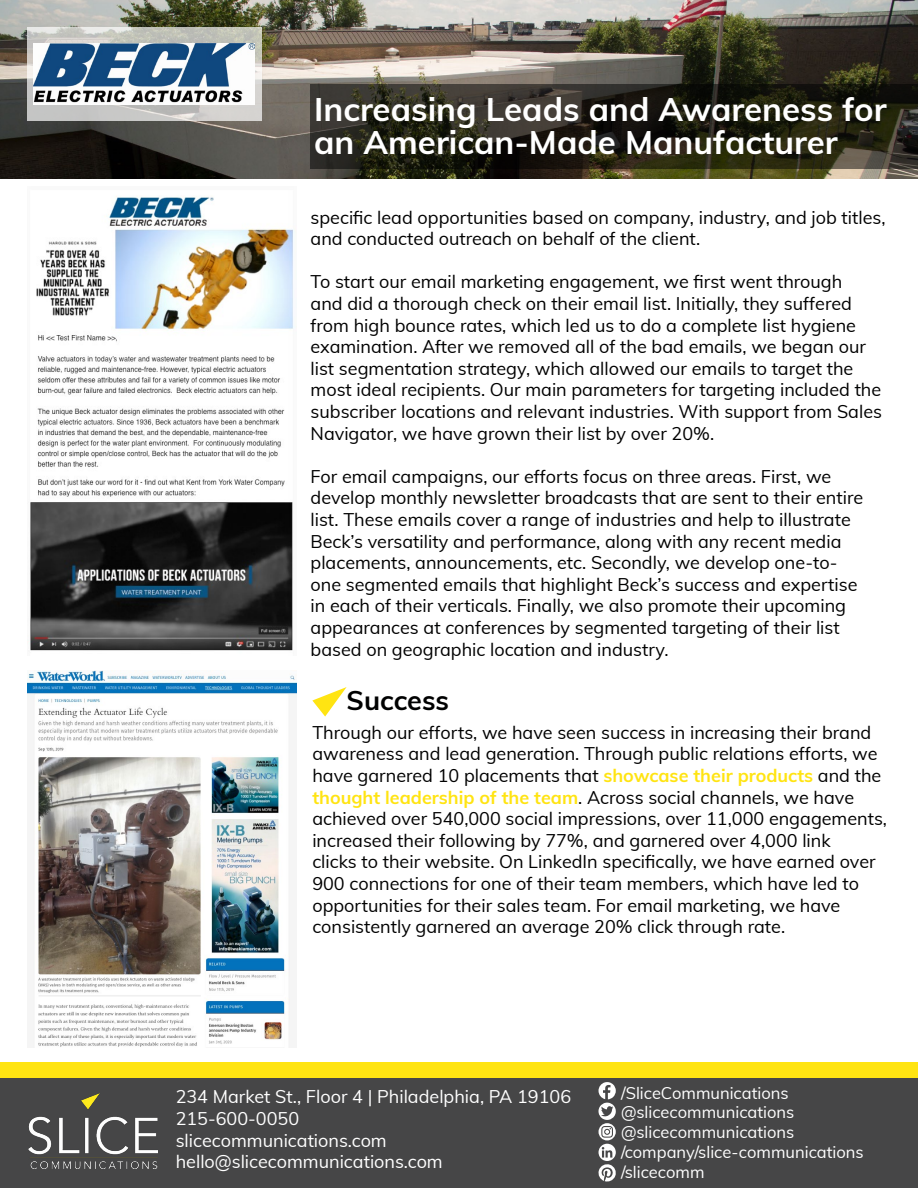
<style>
.page{position:relative;width:918px;height:1188px;background:#fff}
.page>*{position:absolute;margin:0;border:0;box-sizing:border-box;transform-origin:0 0}
.t1{font:700 32.7px/33px "Muli";color:#fff}
.t2{font:700 27px "Muli";color:#000101}
.t3{font:18px/21.6px "Muli";color:#000101}
.t4{font:18px/21.6px "Muli";color:#fff}
.t5{font:16.5px/19.8px "Muli";color:#fff}
.s1{font-weight:700;color:#ffe412}
</style>
<div class="page">
<div style="left:0;top:1078px;width:918px;height:110px;background:#464647"></div>
<img style="left:29px;top:1093px;width:129px;height:75px">
<div style="left:0;top:1063px;width:918px;height:15px;background:#ffe412"></div>
<svg style="left:598px;top:1082px;width:18px;height:100px"></svg>
<svg style="left:312px;top:687px;width:35px;height:30px"></svg>
<img style="left:0;top:0;width:918px;height:179px">
<svg style="left:310px;top:84px;width:608px;height:85px;background:#262419"></svg>
<svg style="left:27px;top:27px;width:234px;height:94px;background:#cccbc7"></svg>
<img style="left:34px;top:43px;width:220px;height:61px">
<img style="left:27px;top:671px;width:270px;height:377px">
<img style="left:27px;top:196px;width:268px;height:455px">
<h1 class="t1" style="left:314px;top:91px;width:574px">Increasing Leads and Awareness for an American-Made Manufacturer</h1>
<p class="t3" style="left:311px;top:205px;width:576px">specific lead opportunities based on company, industry, and job titles, and conducted outreach on behalf of the client.</p>
<p class="t3" style="left:311px;top:270px;width:573px">To start our email marketing engagement, we first went through<br>and did a thorough check on their email list. Initially, they suffered from high bounce rates, which led us to do a complete list hygiene examination. After we removed all of the bad emails, we began our list segmentation strategy, which allowed our emails to target the most ideal recipients. Our main parameters for targeting included the subscriber locations and relevant industries. With support from Sales Navigator, we have grown their list by over 20%.</p>
<p class="t3" style="left:311px;top:465px;width:554px">For email campaigns, our efforts focus on three areas. First, we develop monthly newsletter broadcasts that are sent to their entire list. These emails cover a range of industries and help to illustrate Beck’s versatility and performance, along with any recent media placements, announcements, etc. Secondly, we develop one-to&shy;one segmented emails that highlight Beck’s success and expertise in each of their verticals. Finally, we also promote their upcoming appearances at conferences by segmented targeting of their list based on geographic location and industry.</p>
<h2 class="t2" style="left:347px;top:681px;width:104px">Success</h2>
<p class="t3" style="left:312px;top:721px;width:576px">Through our efforts, we have seen success in increasing their brand awareness and lead generation. Through public relations efforts, we have garnered 10 placements that <span class="s1">showcase their products</span> and the <span class="s1">thought leadership of the team</span>. Across social channels, we have achieved over 540,000 social impressions, over 11,000 engagements, increased their following by 77%, and garnered over 4,000 link<br>clicks to their website. On LinkedIn specifically, we have earned over 900 connections for one of their team members, which have led to opportunities for their sales team. For email marketing, we have consistently garnered an average 20% click through rate.</p>
<p class="t4" style="left:176px;top:1085px;width:397px">234 Market St., Floor 4 | Philadelphia, PA 19106<br>215-600-0050<br>slicecommunications.com hello@slicecommunications.com</p>
<p class="t5" style="left:621px;top:1082px;width:244px">/SliceCommunications @slicecommunications @slicecommunications /company/slice-communications /slicecomm</p>
</div>
